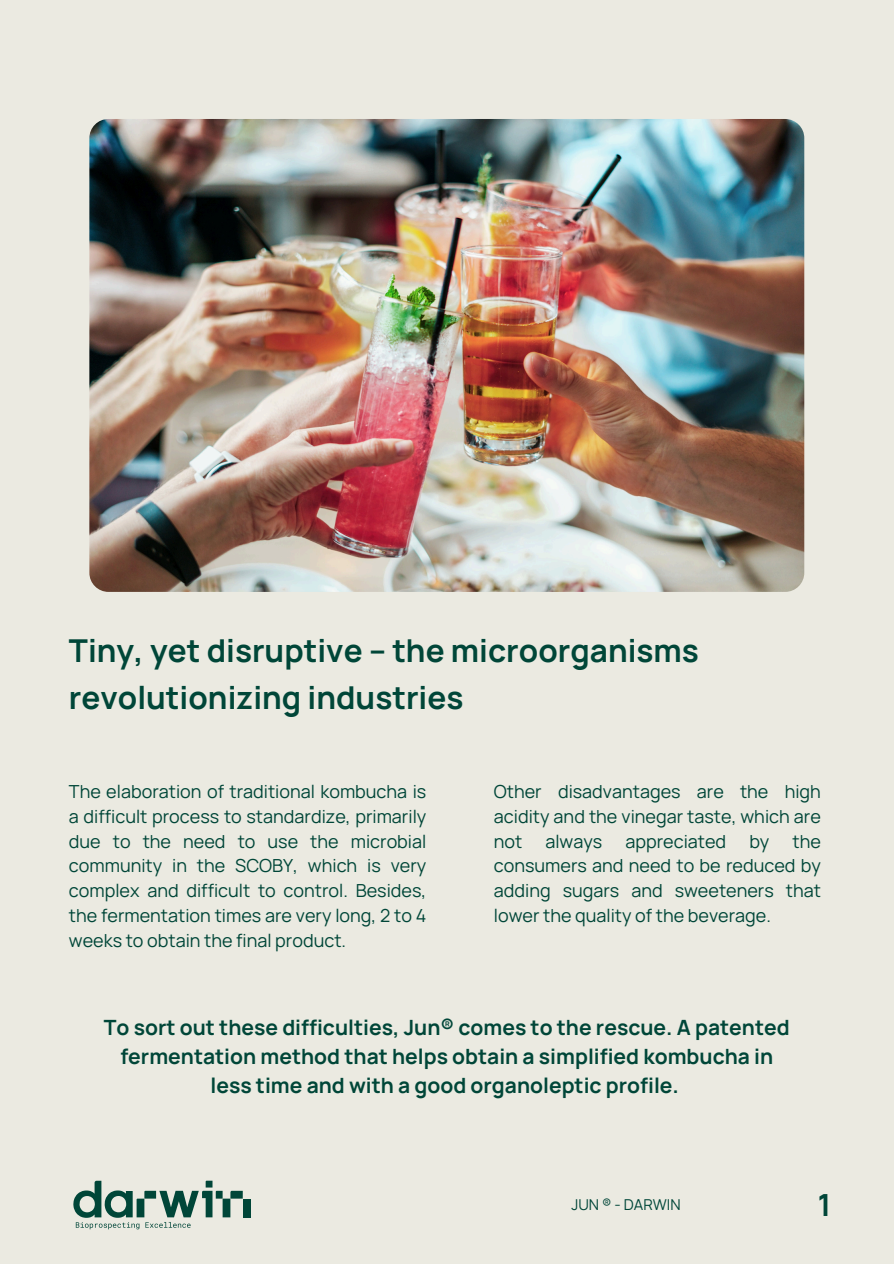
<style>
.page{position:relative;width:894px;height:1264px;background:#fff}
.page>*{position:absolute;margin:0;border:0;box-sizing:border-box;transform-origin:0 0}
.t1{font:700 31.5px/47.2px "Manrope";color:#004638}
.t2{font:700 30.45px "Manrope";color:#004638}
.t3{font:700 21px/29.2px "Manrope";color:#004638;text-align:center}
.t4{font:18px/24.8px "Manrope";color:#004638;text-align:justify}
.t5{font:15px "Manrope";color:#004638}
</style>
<div class="page">
<div style="left:0;top:0;width:893px;height:1263px;background:#ebeae1"></div>
<div style="left:222px;top:1198px;width:8px;height:19px;background:#004638"></div>
<div style="left:243px;top:1198px;width:7px;height:19px;background:#004638"></div>
<svg style="left:230px;top:1190px;width:13px;height:8px"></svg>
<svg style="left:73px;top:1180px;width:149px;height:49px"></svg>
<img style="left:89px;top:119px;width:715px;height:473px;border-radius:19px">
<p class="t1" style="left:69px;top:626px;width:631px">Tiny, yet disruptive – the microorganisms revolutionizing industries</p>
<h3 class="t4" style="left:69px;top:778px;width:359px">The elaboration of traditional kombucha is a difficult process to standardize, primarily due to the need to use the microbial community in the SCOBY, which is very complex and difficult to control. Besides, the fermentation times are very long, 2 to 4 weeks to obtain the final product.</h3>
<p class="t4" style="left:493px;top:778px;width:328px">Other disadvantages are the high acidity and the vinegar taste, which are not</p>
<p class="t4" style="left:545px;top:828px;width:58px">always</p>
<p class="t4" style="left:625px;top:828px;width:102px">appreciated</p>
<p class="t4" style="left:749px;top:828px;width:22px">by</p>
<p class="t4" style="left:493px;top:828px;width:328px;text-indent:298px">the consumers and need to be reduced by adding sugars and sweeteners that lower the quality of the beverage.</p>
<h3 class="t3" style="left:104px;top:1012px;width:687px">To sort out these difficulties, Jun® comes to the rescue. A patented fermentation method that helps obtain a simplified kombucha in less time and with a good organoleptic profile.</h3>
<h2 class="t5" style="left:571px;top:1193px;width:111px">JUN ® - DARWIN</h2>
<p class="t2" style="left:817px;top:1182px;width:15px">1</p>
</div>
